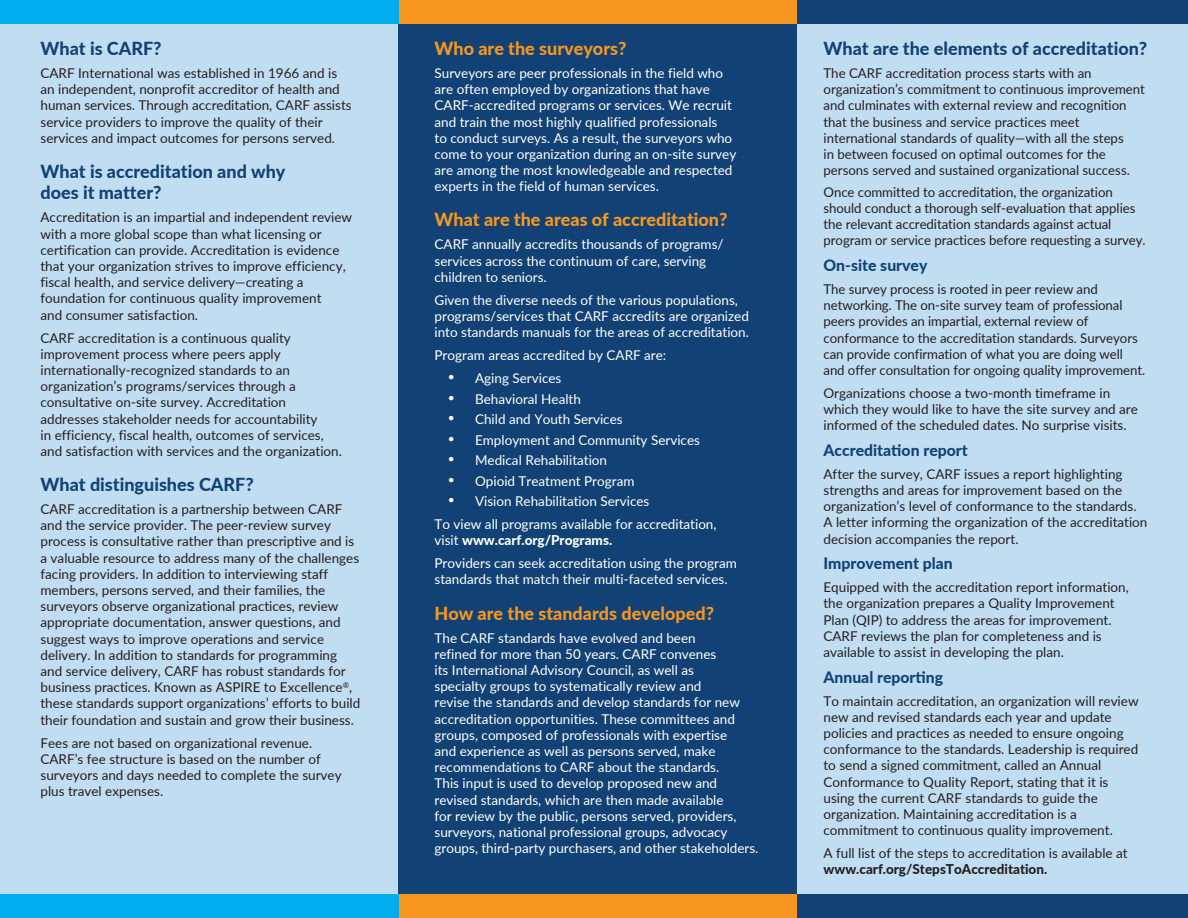
<style>
.page{position:relative;width:1188px;height:918px;background:#fff}
.page>*{position:absolute;margin:0;border:0;box-sizing:border-box;transform-origin:0 0}
.t1{font:800 18px/21.6px "Lato";color:#124275}
.t2{font:800 18px "Lato";color:#f7971f}
.t3{font:800 15.75px "Lato";color:#124275}
.t4{font:13.5px/16.2px "Lato";color:#231f20}
.t5{font:13.5px/16.2px "Lato";color:#fff}
.s1{font-family:"Times New Roman";font-size:18px}
.s2{font-weight:800}
</style>
<div class="page">
<div style="left:797px;top:15px;width:391px;height:881px;background:#c1ddf2"></div>
<div style="left:0;top:15px;width:398px;height:881px;background:#c1ddf2"></div>
<div style="left:398px;top:0;width:399px;height:918px;background:#124275"></div>
<div style="left:398px;top:0;width:400px;height:23px;background:#f7971f"></div>
<div style="left:797px;top:0;width:391px;height:23px;background:#124275"></div>
<div style="left:0;top:0;width:398px;height:23px;background:#00aeef"></div>
<div style="left:398px;top:895px;width:400px;height:23px;background:#f7971f"></div>
<div style="left:797px;top:895px;width:391px;height:23px;background:#124275"></div>
<div style="left:0;top:895px;width:398px;height:23px;background:#00aeef"></div>
<p class="t1" style="left:40px;top:37px;width:123px">What is CARF?</p>
<p class="t4" style="left:40px;top:64px;width:313px">CARF International was established in 1966 and is an independent, nonprofit accreditor of health and human services. Through accreditation, CARF assists service providers to improve the quality of their services and impact outcomes for persons served.</p>
<p class="t1" style="left:40px;top:160px;width:247px">What is accreditation and why does it matter?</p>
<p class="t4" style="left:40px;top:209px;width:313px">Accreditation is an impartial and independent review with a more global scope than what licensing or certification can provide. Accreditation is evidence that your organization strives to improve efficiency, fiscal health, and service delivery—creating a foundation for continuous quality improvement<br>and consumer satisfaction.</p>
<p class="t4" style="left:40px;top:329px;width:303px">CARF accreditation is a continuous quality improvement process where peers apply internationally-recognized standards to an organization’s programs/services through a consultative on-site survey. Accreditation addresses stakeholder needs for accountability<br>in efficiency, fiscal health, outcomes of services, and satisfaction with services and the organization.</p>
<p class="t1" style="left:40px;top:473px;width:215px">What distinguishes CARF?</p>
<p class="t4" style="left:40px;top:500px;width:321px">CARF accreditation is a partnership between CARF and the service provider. The peer-review survey process is consultative rather than prescriptive and is a valuable resource to address many of the challenges facing providers. In addition to interviewing staff members, persons served, and their families, the surveyors observe organizational practices, review appropriate documentation, answer questions, and suggest ways to improve operations and service delivery. In addition to standards for programming and service delivery, CARF has robust standards for business practices. Known as ASPIRE to Excellence<sup>®</sup>, these standards support organizations’ efforts to build their foundation and sustain and grow their business.</p>
<p class="t4" style="left:40px;top:734px;width:303px">Fees are not based on organizational revenue.<br>CARF’s fee structure is based on the number of surveyors and days needed to complete the survey plus travel expenses.</p>
<p class="t2" style="left:435px;top:35px;width:193px">Who are the surveyors?</p>
<p class="t5" style="left:435px;top:64px;width:303px">Surveyors are peer professionals in the field who are often employed by organizations that have CARF-accredited programs or services. We recruit and train the most highly qualified professionals<br>to conduct surveys. As a result, the surveyors who come to your organization during an on-site survey are among the most knowledgeable and respected experts in the field of human services.</p>
<p class="t2" style="left:435px;top:207px;width:295px">What are the areas of accreditation?</p>
<p class="t5" style="left:435px;top:236px;width:291px">CARF annually accredits thousands of programs/ services across the continuum of care, serving children to seniors.</p>
<p class="t5" style="left:435px;top:291px;width:316px">Given the diverse needs of the various populations, programs/services that CARF accredits are organized into standards manuals for the areas of accreditation.</p>
<p class="t5" style="left:435px;top:347px;width:233px">Program areas accredited by CARF are:</p>
<p class="t5" style="left:448px;top:369px;width:115px"><span class="s1">•</span> Aging Services</p>
<p class="t5" style="left:448px;top:390px;width:134px"><span class="s1">•</span> Behavioral Health</p>
<p class="t5" style="left:448px;top:411px;width:176px"><span class="s1">•</span> Child and Youth Services</p>
<p class="t5" style="left:448px;top:431px;width:253px"><span class="s1">•</span> Employment and Community Services</p>
<p class="t5" style="left:448px;top:452px;width:161px"><span class="s1">•</span> Medical Rehabilitation</p>
<p class="t5" style="left:448px;top:472px;width:188px"><span class="s1">•</span> Opioid Treatment Program</p>
<p class="t5" style="left:448px;top:493px;width:203px"><span class="s1">•</span> Vision Rehabilitation Services</p>
<p class="t5" style="left:435px;top:516px;width:284px">To view all programs available for accreditation, visit <span class="s2">www.carf.org/Programs.</span></p>
<p class="t5" style="left:435px;top:555px;width:304px">Providers can seek accreditation using the program standards that match their multi-faceted services.</p>
<p class="t2" style="left:435px;top:600px;width:281px">How are the standards developed?</p>
<p class="t5" style="left:435px;top:629px;width:325px">The CARF standards have evolved and been<br>refined for more than 50 years. CARF convenes<br>its International Advisory Council, as well as<br>specialty groups to systematically review and<br>revise the standards and develop standards for new accreditation opportunities. These committees and groups, composed of professionals with expertise<br>and experience as well as persons served, make recommendations to CARF about the standards.<br>This input is used to develop proposed new and revised standards, which are then made available<br>for review by the public, persons served, providers, surveyors, national professional groups, advocacy groups, third-party purchasers, and other stakeholders.</p>
<p class="t1" style="left:824px;top:37px;width:325px">What are the elements of accreditation?</p>
<p class="t4" style="left:824px;top:64px;width:323px">The CARF accreditation process starts with an organization’s commitment to continuous improvement and culminates with external review and recognition that the business and service practices meet international standards of quality—with all the steps<br>in between focused on optimal outcomes for the persons served and sustained organizational success.</p>
<p class="t4" style="left:824px;top:183px;width:324px">Once committed to accreditation, the organization should conduct a thorough self-evaluation that applies the relevant accreditation standards against actual program or service practices before requesting a survey.</p>
<p class="t3" style="left:824px;top:254px;width:105px">On-site survey</p>
<p class="t4" style="left:824px;top:280px;width:323px">The survey process is rooted in peer review and networking. The on-site survey team of professional peers provides an impartial, external review of conformance to the accreditation standards. Surveyors can provide confirmation of what you are doing well and offer consultation for ongoing quality improvement.</p>
<p class="t4" style="left:824px;top:384px;width:316px">Organizations choose a two-month timeframe in which they would like to have the site survey and are informed of the scheduled dates. No surprise visits.</p>
<p class="t3" style="left:824px;top:439px;width:146px">Accreditation report</p>
<p class="t4" style="left:824px;top:465px;width:325px">After the survey, CARF issues a report highlighting strengths and areas for improvement based on the organization’s level of conformance to the standards.<br>A letter informing the organization of the accreditation decision accompanies the report.</p>
<p class="t3" style="left:824px;top:552px;width:131px">Improvement plan</p>
<p class="t4" style="left:824px;top:579px;width:307px">Equipped with the accreditation report information, the organization prepares a Quality Improvement Plan (QIP) to address the areas for improvement.<br>CARF reviews the plan for completeness and is available to assist in developing the plan.</p>
<p class="t3" style="left:824px;top:665px;width:121px">Annual reporting</p>
<p class="t4" style="left:824px;top:692px;width:317px">To maintain accreditation, an organization will review new and revised standards each year and update policies and practices as needed to ensure ongoing conformance to the standards. Leadership is required to send a signed commitment, called an Annual Conformance to Quality Report, stating that it is using the current CARF standards to guide the organization. Maintaining accreditation is a commitment to continuous quality improvement.</p>
<p class="t4" style="left:824px;top:845px;width:306px">A full list of the steps to accreditation is available at <span class="s2">www.carf.org/StepsToAccreditation.</span></p>
</div>
